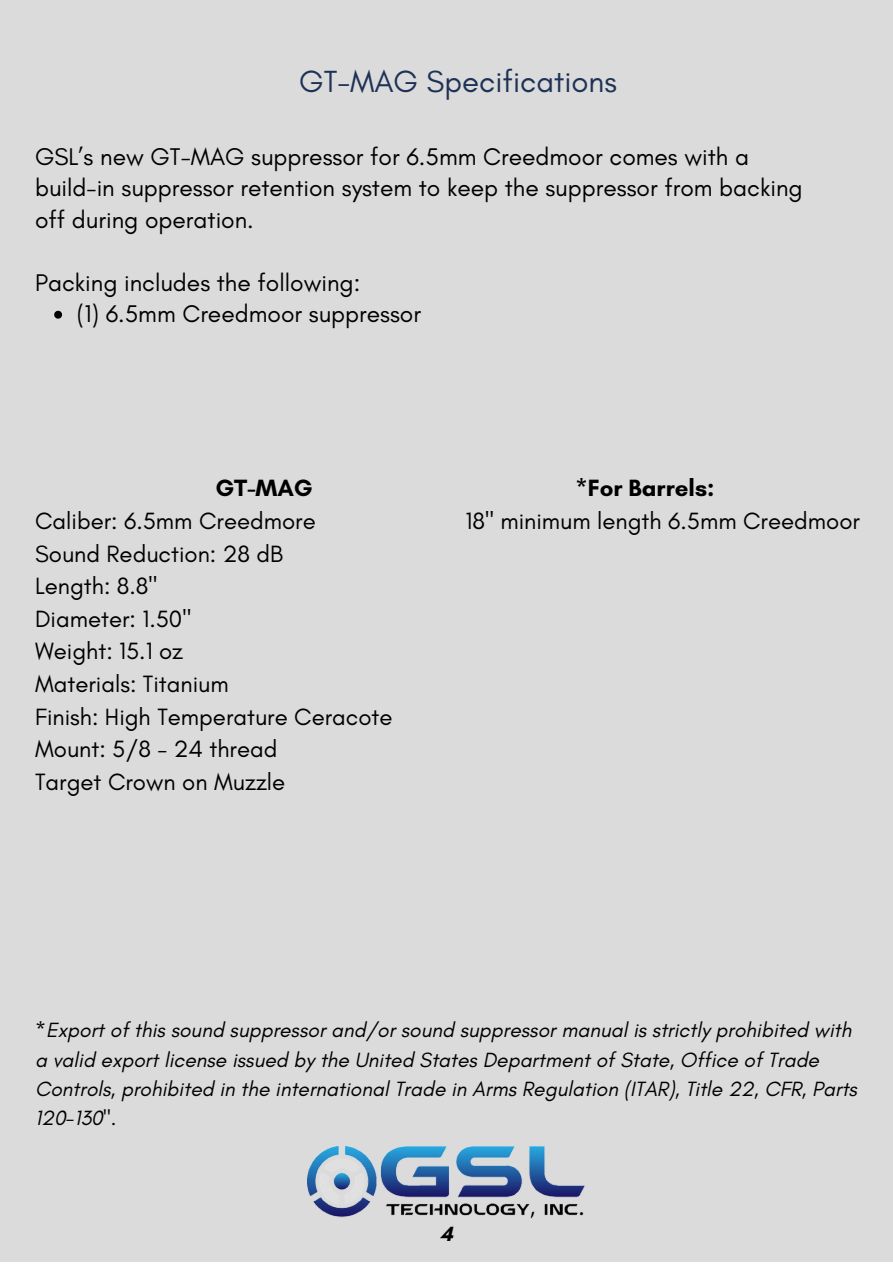
<style>
.page{position:relative;width:893px;height:1264px;background:#fff}
.page>*{position:absolute;margin:0;border:0;box-sizing:border-box;transform-origin:0 0}
.t1{font:31.05px "Glacial Indifference";color:#1e3256}
.t2{font:24.6px/31.5px "Glacial Indifference";color:#000}
.t3{font:24px "Glacial Indifference";color:#000}
.t4{font:700 24px "Glacial Indifference";color:#000}
.t5{font:italic 21px/29.2px "Glacial Indifference";color:#000}
.t6{font:700 21px "Glacial Indifference";color:#000}
.s1{font-style:normal}
</style>
<div class="page">
<div style="left:0;top:0;width:892px;height:1261px;background:#dbdbdb"></div>
<img style="left:307px;top:1146px;width:278px;height:73px">
<svg style="left:54px;top:311px;width:8px;height:8px"></svg>
<p class="t1" style="left:299px;top:62px;width:319px">GT-MAG Specifications</p>
<p class="t2" style="left:35px;top:140px;width:769px">GSL’s new GT-MAG suppressor for 6.5mm Creedmoor comes with a build-in suppressor retention system to keep the suppressor from backing off during operation.</p>
<p class="t2" style="left:35px;top:266px;width:327px">Packing includes the following:</p>
<p class="t2" style="left:77px;top:298px;width:346px">(1) 6.5mm Creedmoor suppressor</p>
<p class="t4" style="left:215px;top:473px;width:99px">GT-MAG</p>
<p class="t3" style="left:35px;top:506px;width:282px">Caliber: 6.5mm Creedmore</p>
<p class="t3" style="left:35px;top:538px;width:250px">Sound Reduction: 28 dB</p>
<p class="t3" style="left:35px;top:571px;width:124px">Length: 8.8"</p>
<p class="t3" style="left:35px;top:604px;width:158px">Diameter: 1.50"</p>
<p class="t3" style="left:35px;top:636px;width:150px">Weight: 15.1 oz</p>
<p class="t3" style="left:35px;top:669px;width:195px">Materials: Titanium</p>
<p class="t3" style="left:35px;top:701px;width:359px">Finish: High Temperature Ceracote</p>
<p class="t3" style="left:35px;top:734px;width:244px">Mount: 5/8 - 24 thread</p>
<p class="t3" style="left:35px;top:767px;width:252px">Target Crown on Muzzle</p>
<p class="t4" style="left:575px;top:473px;width:141px">*For Barrels:</p>
<p class="t3" style="left:465px;top:506px;width:396px">18" minimum length 6.5mm Creedmoor</p>
<p class="t5" style="left:35px;top:1015px;width:823px"><span class="s1">*</span>Export of this sound suppressor and/or sound suppressor manual is strictly prohibited with a valid export license issued by the United States Department of State, Office of Trade Controls, prohibited in the international Trade in Arms Regulation (ITAR), Title 22, CFR, Parts 120-130".</p>
<p class="t6" style="left:440px;top:1220px;width:14px">4</p>
</div>
